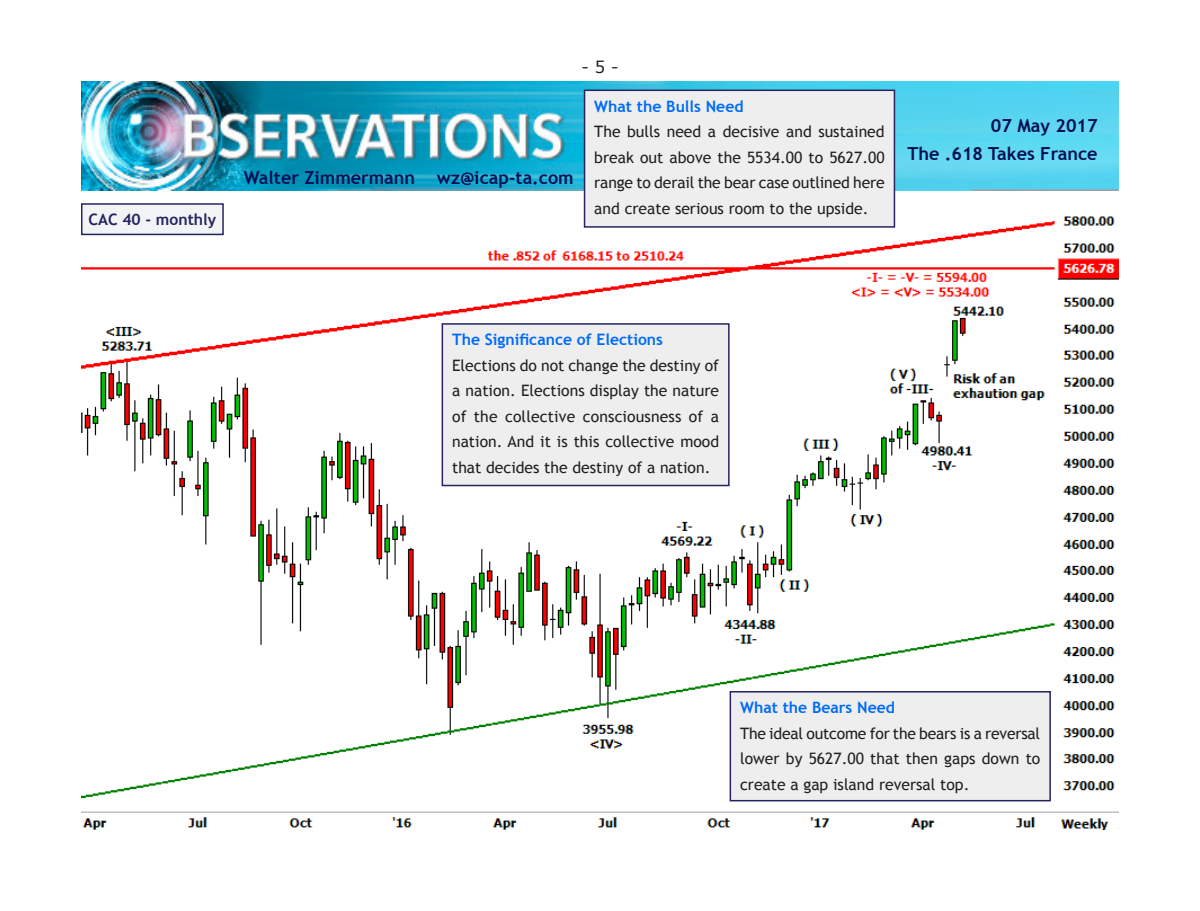
<style>
.page{position:relative;width:1200px;height:911px;background:#fff}
.page>*{position:absolute;margin:0;border:0;box-sizing:border-box;transform-origin:0 0}
.t1{font:700 18px/28.5px "Trebuchet MS";color:#000f54;text-align:right}
.t2{font:16.5px "Verdana";color:#231f20}
.Body_text{font:15.75px/25.5px "Trebuchet MS";color:#231f20;text-align:justify}
.Body_text-2{font:700 15.75px "Trebuchet MS";color:#006bf6}
.t3{font:700 15.75px "Trebuchet MS";color:#252460}
</style>
<div class="page">
<img style="left:81px;top:82px;width:1038px;height:109px">
<img style="left:81px;top:203px;width:1038px;height:627px">
<div style="left:82px;top:204px;width:141px;height:30px;background:#f2f3f4"></div>
<div style="left:81px;top:203px;width:143px;height:32px;border:2px solid #252460"></div>
<div style="left:442px;top:324px;width:287px;height:161px;background:#eeeeef"></div>
<div style="left:442px;top:323px;width:288px;height:163px;border:2px solid #252460"></div>
<div style="left:585px;top:90px;width:309px;height:137px;background:#eeeeef"></div>
<div style="left:584px;top:89px;width:311px;height:139px;border:2px solid #252460"></div>
<div style="left:730px;top:691px;width:320px;height:109px;background:#eeeeef"></div>
<div style="left:730px;top:691px;width:321px;height:110px;border:2px solid #252460"></div>
<p class="t3" style="left:88px;top:209px;width:129px">CAC 40 - monthly</p>
<p class="t2" style="left:581px;top:56px;width:39px">- 5 -</p>
<p class="t1" style="left:244px;top:164px;width:332px">Walter Zimmermann wz@icap-ta.com</p>
<p class="Body_text-2" style="left:594px;top:96px;width:151px">What the Bulls Need</p>
<p class="Body_text" style="left:594px;top:119px;width:292px">The bulls need a decisive and sustained break out above the 5534.00 to 5627.00 range to derail the bear case outlined here and create serious room to the upside.</p>
<p class="t1" style="left:907px;top:111px;width:192px">07 May 2017<br>The .618 Takes France</p>
<p class="Body_text-2" style="left:452px;top:330px;width:212px">The Significance of Elections</p>
<p class="Body_text" style="left:452px;top:353px;width:269px">Elections do not change the destiny of a nation. Elections display the nature of the collective consciousness of a nation. And it is this collective mood that decides the destiny of a nation.</p>
<p class="Body_text-2" style="left:740px;top:697px;width:156px">What the Bears Need</p>
<p class="Body_text" style="left:740px;top:720px;width:302px">The ideal outcome for the bears is a reversal lower by 5627.00 that then gaps down to create a gap island reversal top.</p>
</div>
